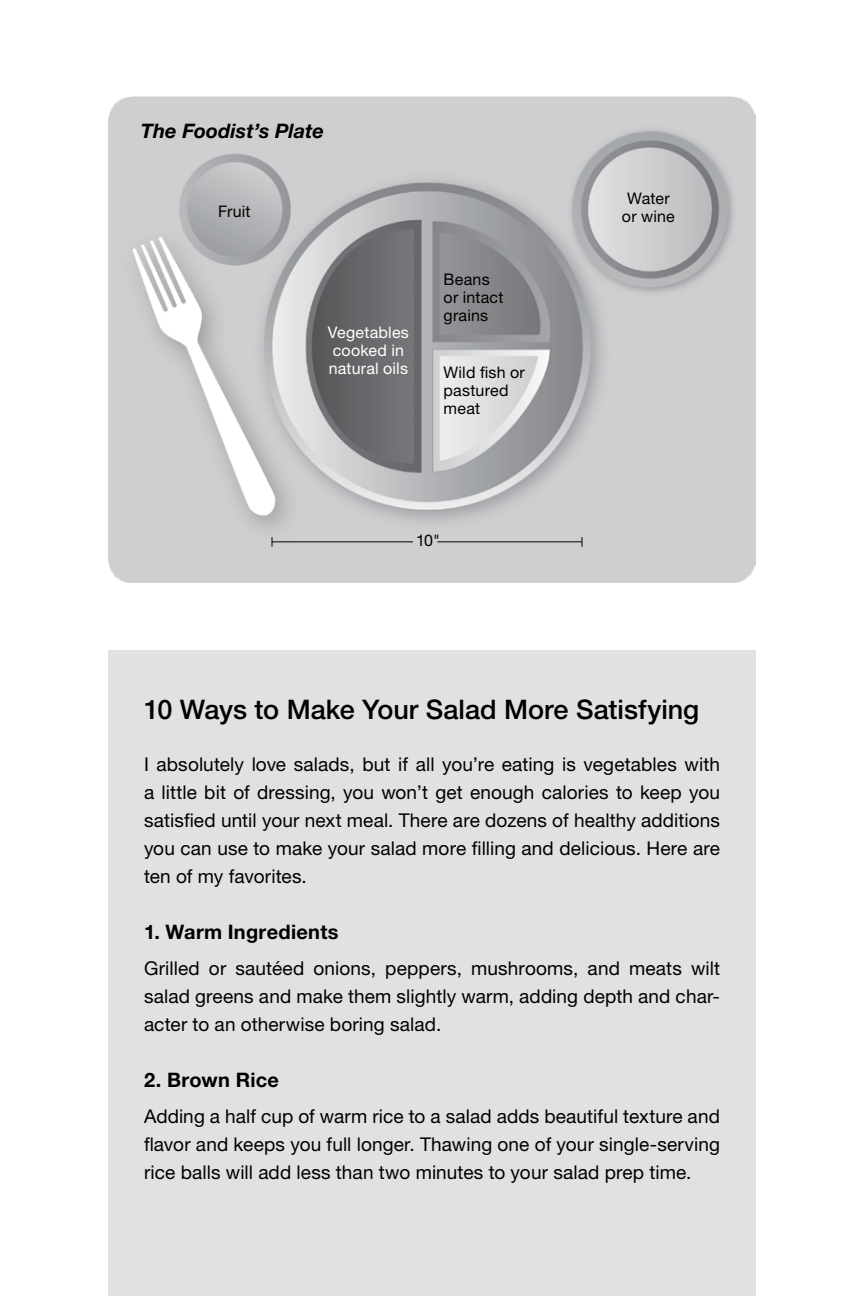
<style>
.page{position:relative;width:864px;height:1296px;background:#fff}
.page>*{position:absolute;margin:0;border:0;box-sizing:border-box;transform-origin:0 0}
.t1{font:500 27px "Helvetica Neue";color:#000}
.t2{font:700 20px "Helvetica Neue";letter-spacing:.015em;color:#000}
.t3{font:italic 700 20px "Helvetica Neue";letter-spacing:.005em;color:#000}
.t4{font:19px/28px "Helvetica Neue";letter-spacing:.005em;color:#000;text-align:justify}
.t5{font:16px/18px "Helvetica Neue";letter-spacing:.015em;color:#000}
.t6{font:16px/18px "Helvetica Neue";letter-spacing:.015em;color:#fff}
</style>
<div class="page">
<img style="left:108px;top:96px;width:648px;height:486px">
<hr style="left:272px;top:541px;width:141px;height:1px;background:#000">
<hr style="left:437px;top:541px;width:145px;height:1px;background:#000">
<div style="left:108px;top:651px;width:648px;height:645px;background:#e0e1e2"></div>
<p class="t3" style="left:141px;top:118px;width:185px">The Foodist’s Plate</p>
<p class="t5" style="left:218px;top:203px;width:34px">Fruit</p>
<p class="t6" style="left:328px;top:323px;width:83px">Vegetables cooked in natural oils</p>
<p class="t5" style="left:444px;top:270px;width:61px">Beans or intact grains</p>
<p class="t5" style="left:444px;top:363px;width:83px">Wild fish or pastured meat</p>
<p class="t5" style="left:416px;top:531px;width:26px">10"</p>
<p class="t5" style="left:622px;top:189px;width:54px;text-align:center">Water or wine</p>
<h1 class="t1" style="left:144px;top:693px;width:557px">10 Ways to Make Your Salad More Satisfying</h1>
<p class="t4" style="left:144px;top:750px;width:578px">I absolutely love salads, but if all you’re eating is vegetables with a little bit of dressing, you won’t get enough calories to keep you satisfied until your next meal. There are dozens of healthy additions you can use to make your salad more filling and delicious. Here are ten of my favorites.</p>
<p class="t2" style="left:144px;top:920px;width:196px">1. Warm Ingredients</p>
<p class="t4" style="left:144px;top:954px;width:578px">Grilled or sautéed onions, peppers, mushrooms, and meats wilt salad greens and make them slightly warm, adding depth and char&shy;acter to an otherwise boring salad.</p>
<p class="t2" style="left:144px;top:1068px;width:137px">2. Brown Rice</p>
<p class="t4" style="left:144px;top:1102px;width:578px">Adding a half cup of warm rice to a salad adds beautiful texture and flavor and keeps you full longer. Thawing one of your single-serving rice balls will add less than two minutes to your salad prep time.</p>
</div>
